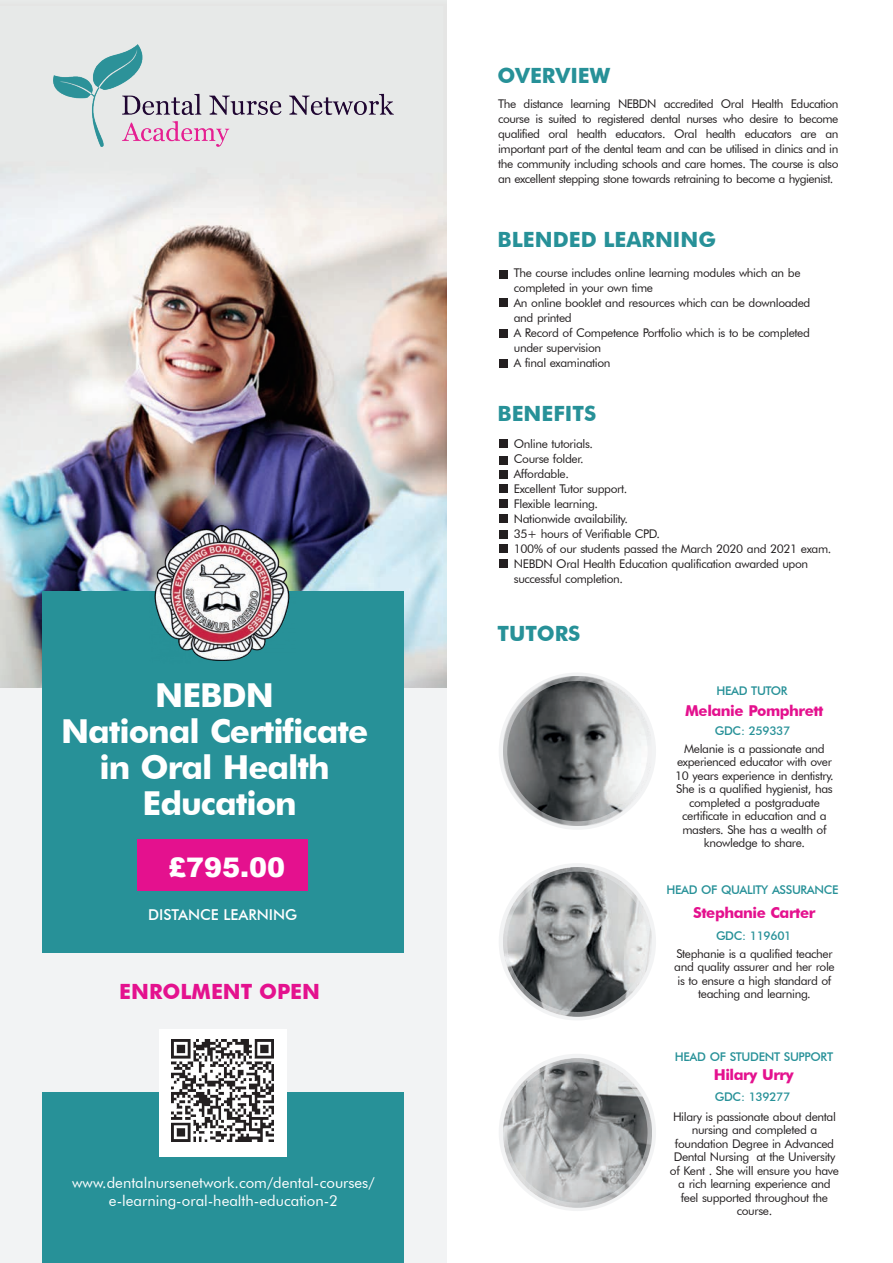
<style>
.page{position:relative;width:893px;height:1263px;background:#fff}
.page>*{position:absolute;margin:0;border:0;box-sizing:border-box;transform-origin:0 0}
.t1{font:700 33px/36px "Futura BT";letter-spacing:-.03em;color:#fff;text-align:center}
.t2{font:900 27px "Arial";color:#fff}
.t3{font:700 21px "Futura BT";color:#279198}
.t4{font:700 21px "Futura BT";color:#e4118e}
.t5{font:15px/18px "Futura BT";color:#fff;text-align:center}
.t6{font:700 15px "Futura BT";letter-spacing:-.03em;color:#e4118e}
.t7{font:500 15px "Futura BT";color:#fff}
.t8{font:12px/15px "Futura BT";letter-spacing:-.03em;color:#231f20;text-align:center}
.t9{font:500 12px "Futura BT";letter-spacing:-.03em;color:#279198}
</style>
<div class="page">
<div style="left:0;top:0;width:446px;height:1263px;background:#f2f3f4"></div>
<img style="left:0;top:1px;width:447px;height:686px">
<div style="left:499px;top:270px;width:9px;height:9px;background:#231f20"></div>
<div style="left:499px;top:298px;width:9px;height:9px;background:#231f20"></div>
<div style="left:499px;top:330px;width:9px;height:8px;background:#231f20"></div>
<div style="left:499px;top:359px;width:9px;height:9px;background:#231f20"></div>
<div style="left:499px;top:439px;width:9px;height:9px;background:#231f20"></div>
<div style="left:499px;top:456px;width:9px;height:8px;background:#231f20"></div>
<div style="left:499px;top:499px;width:9px;height:9px;background:#231f20"></div>
<div style="left:499px;top:530px;width:9px;height:8px;background:#231f20"></div>
<div style="left:499px;top:470px;width:9px;height:8px;background:#231f20"></div>
<div style="left:499px;top:485px;width:9px;height:8px;background:#231f20"></div>
<div style="left:499px;top:514px;width:9px;height:9px;background:#231f20"></div>
<div style="left:499px;top:544px;width:9px;height:9px;background:#231f20"></div>
<img style="left:509px;top:682px;width:137px;height:138px">
<img style="left:504px;top:873px;width:142px;height:142px">
<img style="left:509px;top:1064px;width:137px;height:137px">
<div style="left:499px;top:863px;width:157px;height:157px;border:9px solid #e6e7e9;border-radius:50%"></div>
<div style="left:499px;top:1054px;width:157px;height:157px;border:9px solid #e6e7e9;border-radius:50%"></div>
<div style="left:499px;top:672px;width:157px;height:158px;border:9px solid #e6e7e9;border-radius:50%"></div>
<div style="left:499px;top:559px;width:9px;height:9px;background:#231f20"></div>
<div style="left:42px;top:591px;width:362px;height:361px;background:#279198"></div>
<div style="left:42px;top:1093px;width:362px;height:170px;background:#279198"></div>
<div style="left:159px;top:1029px;width:128px;height:128px;background:#fff"></div>
<img style="left:172px;top:1039px;width:102px;height:102px">
<div style="left:138px;top:840px;width:170px;height:51px;background:#e4118e"></div>
<img style="left:53px;top:45px;width:341px;height:101px">
<img style="left:149px;top:518px;width:149px;height:143px">
<h1 class="t1" style="left:61px;top:676px;width:309px">NEBDN<br>National Certificate in Oral Health<br>Education</h1>
<h2 class="t2" style="left:168px;top:848px;width:119px">£795.00</h2>
<p class="t7" style="left:148px;top:906px;width:151px">DISTANCE LEARNING</p>
<h3 class="t4" style="left:119px;top:979px;width:202px">ENROLMENT OPEN</h3>
<p class="t5" style="left:72px;top:1173px;width:304px">www.dentalnursenetwork.com/dental-courses/ e-learning-oral-health-education-2</p>
<h3 class="t3" style="left:497px;top:63px;width:114px">OVERVIEW</h3>
<p class="t8" style="left:498px;top:96px;width:342px;text-align:justify">The distance learning NEBDN accredited Oral Health Education course is suited to registered dental nurses who desire to become qualified oral health educators. Oral health educators are an important part of the dental team and can be utilised in clinics and in the community including schools and care homes. The course is also an excellent stepping stone towards retraining to become a hygienist.</p>
<h3 class="t3" style="left:497px;top:227px;width:220px">BLENDED LEARNING</h3>
<p class="t8" style="left:514px;top:265px;width:298px;text-align:left">The course includes online learning modules which an be completed in your own time<br>An online booklet and resources which can be downloaded and printed<br>A Record of Competence Portfolio which is to be completed under supervision<br>A final examination</p>
<h3 class="t3" style="left:497px;top:400px;width:100px">BENEFITS</h3>
<p class="t8" style="left:514px;top:436px;width:319px;text-align:left">Online tutorials.<br>Course folder.<br>Affordable.<br>Excellent Tutor support.<br>Flexible learning.<br>Nationwide availability.<br>35+ hours of Verifiable CPD.<br>100% of our students passed the March 2020 and 2021 exam.<br>NEBDN Oral Health Education qualification awarded upon successful completion.</p>
<h3 class="t3" style="left:497px;top:621px;width:84px">TUTORS</h3>
<p class="t9" style="left:716px;top:684px;width:73px">HEAD TUTOR</p>
<p class="t9" style="left:715px;top:724px;width:77px">GDC: 259337</p>
<p class="t6" style="left:685px;top:702px;width:140px">Melanie Pomphrett</p>
<p class="t8" style="left:675px;top:742px;width:160px;line-height:13.5px">Melanie is a passionate and experienced educator with over<br>10 years experience in dentistry.<br>She is a qualified hygienist, has completed a postgraduate certificate in education and a masters. She has a wealth of knowledge to share.</p>
<p class="t9" style="left:666px;top:883px;width:173px">HEAD OF QUALITY ASSURANCE</p>
<p class="t6" style="left:693px;top:904px;width:124px">Stephanie Carter</p>
<p class="t9" style="left:716px;top:928px;width:77px">GDC: 119601</p>
<p class="t8" style="left:674px;top:946px;width:162px;line-height:13.5px">Stephanie is a qualified teacher and quality assurer and her role is to ensure a high standard of teaching and learning.</p>
<p class="t9" style="left:675px;top:1049px;width:160px">HEAD OF STUDENT SUPPORT</p>
<p class="t6" style="left:714px;top:1066px;width:82px">Hilary Urry</p>
<p class="t9" style="left:715px;top:1090px;width:77px">GDC: 139277</p>
<p class="t8" style="left:670px;top:1110px;width:171px;line-height:13.5px">Hilary is passionate about dental nursing and completed a foundation Degree in Advanced<br>Dental Nursing at the University of Kent . She will ensure you have a rich learning experience and feel supported throughout the course.</p>
</div>
